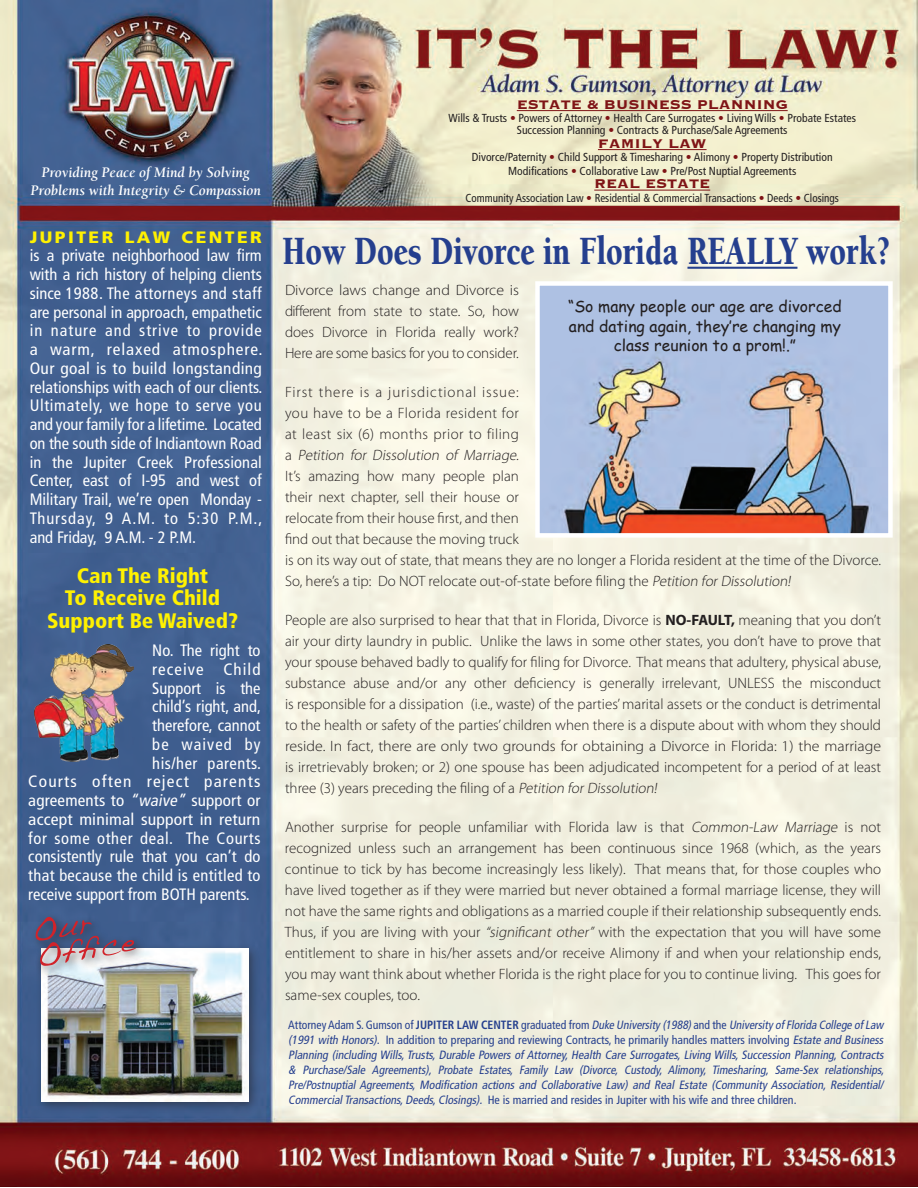
<style>
.page{position:relative;width:918px;height:1188px;background:#fff}
.page>*{position:absolute;margin:0;border:0;box-sizing:border-box;transform-origin:0 0}
.t1{font:900 41.25px "Berkeley";color:#253f8e;scale:.75 1}
.t2{font:900 condensed 21px/22.5px "Frutiger";color:#fff101;text-align:center}
.t3{font:condensed 16.5px/18.8px "Frutiger";letter-spacing:.01em;color:#fff;text-align:justify}
.t4{font:700 16.5px "Copperplate";color:#7f1416}
.t5{font:condensed 16.5px "Frutiger";letter-spacing:.01em;color:#fff;scale:1.07 1}
.t6{font:condensed 16.5px "Frutiger";letter-spacing:.04em;color:#fff}
.t7{font:condensed 16.5px "Frutiger";letter-spacing:.07em;color:#fff;scale:1.05 1}
.t8{font:900 16.5px "Frutiger";letter-spacing:.14em;color:#fff101;scale:1.06 1}
.t9{font:condensed 16.5px "Frutiger";letter-spacing:.03em;color:#fff}
.t10{font:condensed 16.5px "Frutiger";letter-spacing:.06em;color:#fff}
.t11{font:condensed 16.5px "Frutiger";letter-spacing:.07em;color:#fff}
.t12{font:15.75px/19.5px "Comic Sans MS";color:#231f20;text-align:center}
.t13{font:300 15px/21px "Myriad Pro";color:#231f20;text-align:justify}
.t14{font:300 15px/21px "Myriad Pro";color:#231f20;text-align:justify;scale:1.06 1}
.t15{font:italic 700 15px/18px "Berkeley";color:#fff;text-align:center;scale:.96 1}
.t16{font:italic condensed 12px/15px "Frutiger";color:#253f8e;text-align:justify}
.t17{font:condensed 11.7px/12px "Frutiger";color:#231f20;text-align:center}
.t18{font:condensed 11.7px "Frutiger";color:#231f20;scale:.95 1}
.s1{font-style:italic}
.s2{color:#7f1416}
.s3{font-weight:700}
.s4{font-style:normal}
.s5{font-weight:700;font-style:normal}
</style>
<div class="page">
<img style="left:0;top:0;width:918px;height:1186px">
<div style="left:36px;top:943px;width:224px;height:170px;background:#231f20;opacity:.5"></div>
<img style="left:41px;top:949px;width:208px;height:152px">
<div style="left:30px;top:912px;width:116px;height:65px;background:#231f20;opacity:.75"></div>
<svg style="left:35px;top:917px;width:101px;height:49px;background:#7f7590"></svg>
<hr style="left:517px;top:110px;width:271px;height:1px;background:#7f1416">
<hr style="left:598px;top:149px;width:109px;height:1px;background:#7f1416">
<hr style="left:594px;top:190px;width:116px;height:1px;background:#7f1416">
<hr style="left:687px;top:267px;width:110px;height:2px;background:#253f8e">
<img style="left:540px;top:286px;width:348px;height:247px">
<div style="left:535px;top:281px;width:358px;height:257px;border:4px solid #fff"></div>
<img style="left:35px;top:644px;width:99px;height:118px">
<p class="t15" style="left:31px;top:164px;width:241px">Providing Peace of Mind by Solving<br>Problems with Integrity &amp; Compassion</p>
<p class="t8" style="left:30px;top:227px;width:221px">JUPITER LAW CENTER</p>
<p class="t3" style="left:30px;top:246px;width:234px">is a private neighborhood law firm with a rich history of helping clients since 1988. The attorneys and staff are personal in approach, empathetic in nature and strive to provide a warm, relaxed atmosphere.<br>Our goal is to build longstanding relationships with each of our clients.<br>Ultimately, we hope to serve you and your family for a lifetime. Located on the south side of Indiantown Road in the Jupiter Creek Professional Center, east of I-95 and west of Military Trail, we’re open Monday - Thursday, 9 A.M. to 5:30 P.M., and Friday, 9 A.M. - 2 P.M.</p>
<h2 class="t2" style="left:47px;top:564px;width:192px">Can The Right<br>To Receive Child<br>Support Be Waived?</h2>
<p class="t3" style="left:152px;top:641px;width:110px">No. The right to</p>
<p class="t10" style="left:152px;top:659px;width:110px">receive Child</p>
<p class="t3" style="left:152px;top:679px;width:110px">Support is the</p>
<p class="t3" style="left:152px;top:697px;width:110px">child’s right, and,</p>
<p class="t3" style="left:152px;top:716px;width:110px">therefore, cannot</p>
<p class="t11" style="left:152px;top:734px;width:110px">be waived by</p>
<p class="t9" style="left:152px;top:753px;width:110px">his/her parents.</p>
<p class="t7" style="left:28px;top:772px;width:223px">Courts often reject parents</p>
<p class="t3" style="left:28px;top:791px;width:234px">agreements to <span class="s1">“waive”</span> support or</p>
<p class="t5" style="left:28px;top:809px;width:218px">accept minimal support in return</p>
<p class="t6" style="left:28px;top:828px;width:234px">for some other deal. The Courts</p>
<p class="t3" style="left:28px;top:847px;width:234px">consistently rule that you can’t do</p>
<p class="t3" style="left:28px;top:866px;width:234px">that because the child is entitled to</p>
<p class="t3" style="left:28px;top:885px;width:223px">receive support from BOTH parents.</p>
<p class="t4" style="left:517px;top:94px;width:272px">ESTATE &amp; BUSINESS PLANNING</p>
<p class="t17" style="left:449px;top:112px;width:409px">Wills &amp; Trusts <span class="s2">•</span> Powers of Attorney <span class="s2">•</span> Health Care Surrogates <span class="s2">•</span> Living Wills <span class="s2">•</span> Probate Estates<br>Succession Planning <span class="s2">•</span> Contracts &amp; Purchase/Sale Agreements</p>
<p class="t4" style="left:598px;top:133px;width:110px">FAMILY LAW</p>
<p class="t17" style="left:472px;top:151px;width:362px;line-height:13.5px">Divorce/Paternity <span class="s2">•</span> Child Support &amp; Timesharing <span class="s2">•</span> Alimony <span class="s2">•</span> Property Distribution<br>Modifications <span class="s2">•</span> Collaborative Law <span class="s2">•</span> Pre/Post Nuptial Agreements</p>
<p class="t4" style="left:594px;top:173px;width:117px">REAL ESTATE</p>
<p class="t18" style="left:466px;top:191px;width:394px">Community Association Law <span class="s2">•</span> Residential &amp; Commercial Transactions <span class="s2">•</span> Deeds <span class="s2">•</span> Closings</p>
<h1 class="t1" style="left:282px;top:229px;width:811px">How Does Divorce in Florida REALLY work?</h1>
<p class="t14" style="left:285px;top:279px;width:222px">Divorce laws change and Divorce is different from state to state. So, how does Divorce in Florida really work?<br>Here are some basics for you to consider.</p>
<p class="t13" style="left:285px;top:381px;width:598px;text-align:left">First there is a jurisdictional issue:<br>you have to be a Florida resident for<br>at least six (6) months prior to filing<br>a <span class="s1">Petition for Dissolution of Marriage.<br></span>It’s amazing how many people plan<br>their next chapter, sell their house or<br>relocate from their house first, and then<br>find out that because the moving truck<br>is on its way out of state, that means they are no longer a Florida resident at the time of the Divorce.<br>So, here’s a tip: Do NOT relocate out-of-state before filing the <span class="s1">Petition forDissolution!</span></p>
<p class="t13" style="left:285px;top:609px;width:598px">People are also surprised to hear that that in Florida, Divorce is <span class="s3">NO-FAULT,</span> meaning that you don’t air your dirty laundry in public. Unlike the laws in some other states, you don’t have to prove that your spouse behaved badly to qualify for filing for Divorce. That means that adultery, physical abuse, substance abuse and/or any other deficiency is generally irrelevant, UNLESS the misconduct is responsible for a dissipation (i.e., waste) of the parties’ marital assets or the conduct is detrimental to the health or safety of the parties’ children when there is a dispute about with whom they should reside. In fact, there are only two grounds for obtaining a Divorce in Florida: 1) the marriage is irretrievably broken; or 2) one spouse has been adjudicated incompetent for a period of at least three (3) years preceding the filing of a <span class="s1">Petition forDissolution!</span></p>
<p class="t13" style="left:285px;top:816px;width:598px">Another surprise for people unfamiliar with Florida law is that <span class="s1">Common-Law Marriage</span> is not recognized unless such an arrangement has been continuous since 1968 (which, as the years continue to tick by has become increasingly less likely). That means that, for those couples who have lived together as if they were married but never obtained a formal marriage license, they will not have the same rights and obligations as a married couple if their relationship subsequently ends.<br>Thus, if you are living with your <span class="s1">“significant other”</span> with the expectation that you will have some entitlement to share in his/her assets and/or receive Alimony if and when your relationship ends, you may want think about whether Florida is the right place for you to continue living. This goes for same-sex couples, too.</p>
<p class="t16" style="left:288px;top:1018px;width:600px"><span class="s4">Attorney Adam S. Gumson of</span> <span class="s5">JUPITER LAW CENTER</span> <span class="s4">graduated from</span> Duke University (1988)<span class="s4">and the</span> University ofFlorida College ofLaw (1991 with Honors). <span class="s4">In addition to preparing and reviewing Contracts, he primarily handles matters involving</span> Estate and Business Planning (including Wills,Trusts, Durable Powers ofAttorney, Health Care Surrogates, Living Wills, Succession Planning, Contracts &amp; Purchase/Sale Agreements), Probate Estates, Family Law (Divorce, Custody, Alimony, Timesharing, Same-Sex relationships, Pre/Postnuptial Agreements, Modification actions and Collaborative Law) and Real Estate (Community Association, Residential/ CommercialTransactions,Deeds,Closings). <span class="s4">He is married and resides in Jupiter with his wife and three children.</span></p>
<p class="t12" style="left:568px;top:297px;width:275px">“So many people our age are divorced and dating again, they’re changing my class reunion to a prom!.”</p>
</div>
